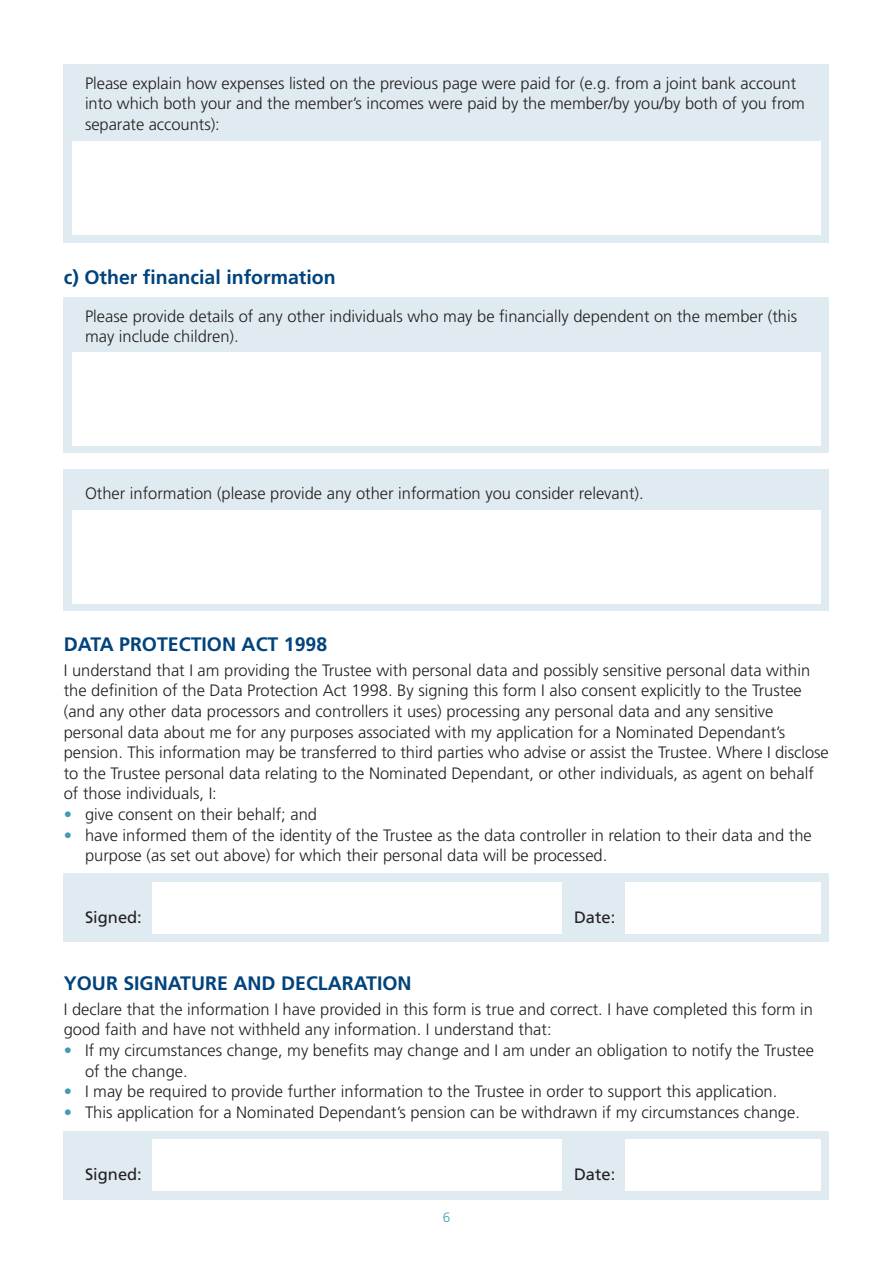
<style>
.page{position:relative;width:893px;height:1263px;background:#fff}
.page>*{position:absolute;margin:0;border:0;box-sizing:border-box;transform-origin:0 0}
.subheads{font:700 19.5px "Frutiger";color:#01437c}
.t1{font:300 16.5px/20.7px "Frutiger";color:#231f20}
.t2{font:16.5px "Frutiger";color:#231f20}
.first_para{font:300 13.5px "Frutiger";color:#4699b4}
.s1{font-weight:400;color:#4699b4}
.s2{color:#4699b4}
</style>
<div class="page">
<div style="left:64px;top:1131px;width:765px;height:68px;background:#dfebf1"></div>
<div style="left:152px;top:1140px;width:409px;height:51px;background:#fff"></div>
<div style="left:625px;top:1140px;width:196px;height:51px;background:#fff"></div>
<div style="left:64px;top:874px;width:765px;height:68px;background:#dfebf1"></div>
<div style="left:152px;top:882px;width:409px;height:51px;background:#fff"></div>
<div style="left:625px;top:882px;width:196px;height:51px;background:#fff"></div>
<div style="left:64px;top:469px;width:765px;height:142px;background:#dfebf1"></div>
<div style="left:72px;top:510px;width:749px;height:93px;background:#fff"></div>
<div style="left:64px;top:297px;width:765px;height:156px;background:#dfebf1"></div>
<div style="left:72px;top:352px;width:749px;height:93px;background:#fff"></div>
<div style="left:64px;top:64px;width:765px;height:178px;background:#dfebf1"></div>
<div style="left:72px;top:141px;width:749px;height:94px;background:#fff"></div>
<p class="t1" style="left:85px;top:73px;width:721px">Please explain how expenses listed on the previous page were paid for (e.g. from a joint bank account into which both your and the member’s incomes were paid by the member/by you/by both of you from separate accounts):</p>
<p class="subheads" style="left:64px;top:266px;width:273px">c) Other financial information</p>
<p class="t1" style="left:85px;top:306px;width:714px">Please provide details of any other individuals who may be financially dependent on the member (this may include children).</p>
<p class="t1" style="left:85px;top:483px;width:560px">Other information (please provide any other information you consider relevant).</p>
<p class="subheads" style="left:64px;top:632px;width:265px">DATA PROTECTION ACT 1998</p>
<p class="t1" style="left:64px;top:660px;width:766px">I understand that I am providing the Trustee with personal data and possibly sensitive personal data within the definition of the Data Protection Act 1998. By signing this form I also consent explicitly to the Trustee (and any other data processors and controllers it uses) processing any personal data and any sensitive personal data about me for any purposes associated with my application for a Nominated Dependant’s pension. This information may be transferred to third parties who advise or assist the Trustee. Where I disclose to the Trustee personal data relating to the Nominated Dependant, or other individuals, as agent on behalf of those individuals, I:</p>
<p class="t1" style="left:64px;top:804px;width:255px"><span class="s1">•</span> give consent on their behalf; and</p>
<p class="t1" style="left:85px;top:825px;width:728px;text-indent:-21px"><span class="s1">•</span> have informed them of the identity of the Trustee as the data controller in relation to their data and the purpose (as set out above) for which their personal data will be processed.</p>
<p class="t2" style="left:85px;top:908px;width:58px">Signed:</p>
<p class="t2" style="left:574px;top:908px;width:43px">Date:</p>
<p class="subheads" style="left:64px;top:972px;width:349px">YOUR SIGNATURE AND DECLARATION</p>
<p class="t1" style="left:64px;top:999px;width:750px">I declare that the information I have provided in this form is true and correct. I have completed this form in good faith and have not withheld any information. I understand that:</p>
<p class="t1" style="left:85px;top:1040px;width:730px;text-indent:-21px"><span class="s2">•</span> If my circumstances change, my benefits may change and I am under an obligation to notify the Trustee of the change.</p>
<p class="t1" style="left:64px;top:1081px;width:715px"><span class="s2">•</span> I may be required to provide further information to the Trustee in order to support this application.</p>
<p class="t1" style="left:64px;top:1102px;width:738px"><span class="s2">•</span> This application for a Nominated Dependant’s pension can be withdrawn if my circumstances change.</p>
<p class="t2" style="left:85px;top:1164px;width:58px">Signed:</p>
<p class="t2" style="left:574px;top:1164px;width:43px">Date:</p>
<p class="first_para" style="left:443px;top:1210px;width:9px">6</p>
</div>
